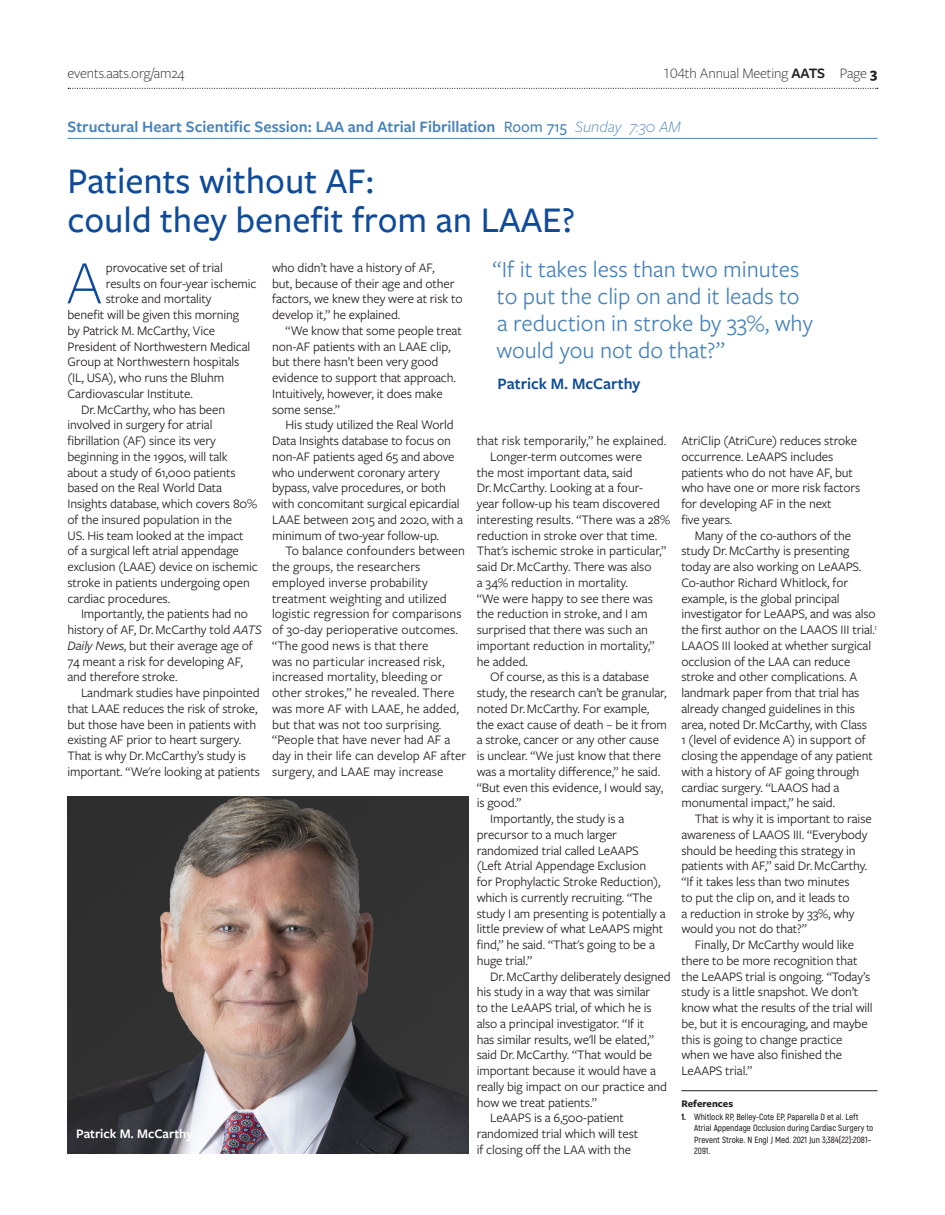
<style>
.page{position:relative;width:945px;height:1215px;background:#fff}
.page>*{position:absolute;margin:0;border:0;box-sizing:border-box;transform-origin:0 0}
.Drop_cap_5_light{font:300 63.9px "Freight Sans Pro";color:#0f4b99}
.Headline_3{font:500 37.5px/39px "Freight Sans Pro";color:#0f4b99}
.Quote_1{font:24px/27px "Freight Sans Pro";color:#4883b9}
.Bar_Information{font:600 16.5px "Freight Sans Pro";color:#4883b9}
.Quotee_1_copy{font:600 16.5px "Freight Sans Pro";color:#0f4b99}
.t1{font:300 15px "Freight Sans Pro";letter-spacing:-.01em;color:#231f20}
.Body_FREIGHT{font:13.5px/15.8px "Freight Sans Pro";letter-spacing:-.01em;color:#231f20}
.Drop_cap_5_light-2{font:13.5px "Freight Sans Pro";letter-spacing:-.01em;color:#231f20}
.t2{font:600 13.5px "Freight Sans Pro";color:#fff}
.References_title{font:700 10.5px "Freight Sans Pro";color:#231f20}
.References{font:600 9px/11.2px "Akrobat";color:#231f20}
.s1{font-weight:600}
.s2{font-weight:700}
.s3{font-weight:500}
.s4{font-weight:300;font-style:italic}
.s5{font-style:italic}
.s6{font-weight:900}
</style>
<div class="page">
<svg style="left:68px;top:88px;width:810px;height:1px"></svg>
<hr style="left:68px;top:138px;width:810px;height:1px;background:#4883b9">
<hr style="left:681px;top:1090px;width:197px;height:1px;background:#231f20">
<img style="left:68px;top:796px;width:400px;height:358px">
<p class="t1" style="left:68px;top:63px;width:119px">events.aats.org/am24</p>
<p class="t1" style="left:663px;top:63px;width:216px">104th Annual Meeting <span class="s1">AATS</span> Page <span class="s2">3</span></p>
<p class="Bar_Information" style="left:68px;top:115px;width:615px">Structural Heart Scientific Session: LAA and Atrial Fibrillation <span class="s3">Room 715</span> <span class="s4">Sunday 7:30 AM</span></p>
<p class="Headline_3" style="left:68px;top:159px;width:509px">Patients without AF:<br>could they benefit from an LAAE?</p>
<p class="Drop_cap_5_light" style="left:66px;top:240px;width:38px">A</p>
<p class="Drop_cap_5_light-2" style="left:106px;top:258px;width:118px">provocative set of trial</p>
<p class="Quote_1" style="left:492px;top:255px;width:322px">“If it takes less than two minutes to put the clip on and it leads to<br>a reduction in stroke by 33%, why would you not do that?”</p>
<p class="Quotee_1_copy" style="left:498px;top:373px;width:144px">Patrick M. McCarthy</p>
<p class="Body_FREIGHT" style="left:272px;top:259px;width:192px">who didn’t have a history of AF,<br>but, because of their age and other factors, we knew they were at risk to develop it,” he explained.</p>
<p class="Body_FREIGHT" style="left:272px;top:322px;width:191px;text-indent:14px">“We know that some people treat non-AF patients with an LAAE clip, but there hasn’t been very good evidence to support that approach.<br>Intuitively, however, it does make some sense.”</p>
<p class="Body_FREIGHT" style="left:272px;top:417px;width:192px;text-indent:14px">His study utilized the Real World Data Insights database to focus on non-AF patients aged 65 and above who underwent coronary artery bypass, valve procedures, or both with concomitant surgical epicardial LAAE between 2015 and 2020, with a minimum of two-year follow-up.</p>
<p class="Body_FREIGHT" style="left:272px;top:543px;width:196px;text-indent:14px">To balance confounders between the groups, the researchers employed inverse probability treatment weighting and utilized logistic regression for comparisons of 30-day perioperative outcomes. “The good news is that there<br>was no particular increased risk, increased mortality, bleeding or other strokes,” he revealed. There was more AF with LAAE, he added, but that was not too surprising. “People that have never had AF a day in their life can develop AF after surgery, and LAAE may increase</p>
<p class="Drop_cap_5_light-2" style="left:106px;top:274px;width:152px">results on four-year ischemic</p>
<p class="Drop_cap_5_light-2" style="left:106px;top:290px;width:107px">stroke and mortality</p>
<p class="Drop_cap_5_light-2" style="left:68px;top:306px;width:173px">benefit will be given this morning</p>
<p class="Drop_cap_5_light-2" style="left:68px;top:321px;width:149px">by Patrick M. McCarthy, Vice</p>
<p class="Drop_cap_5_light-2" style="left:68px;top:337px;width:184px">President of Northwestern Medical</p>
<p class="Drop_cap_5_light-2" style="left:68px;top:353px;width:173px">Group at Northwestern hospitals</p>
<p class="Drop_cap_5_light-2" style="left:68px;top:369px;width:158px">(IL, USA), who runs the Bluhm</p>
<p class="Drop_cap_5_light-2" style="left:68px;top:384px;width:127px">Cardiovascular Institute.</p>
<p class="Body_FREIGHT" style="left:68px;top:401px;width:192px;text-indent:14px">Dr. McCarthy, who has been involved in surgery for atrial fibrillation (AF) since its very beginning in the 1990s, will talk about a study of 61,000 patients based on the Real World Data<br>Insights database, which covers 80% of the insured population in the<br>US. His team looked at the impact of a surgical left atrial appendage exclusion (LAAE) device on ischemic stroke in patients undergoing open cardiac procedures.</p>
<p class="Body_FREIGHT" style="left:68px;top:606px;width:196px;text-indent:14px">Importantly, the patients had no history of AF, Dr. McCarthy told <span class="s5">AATS<br>Daily News</span>, but their average age of<br>74 meant a risk for developing AF, and therefore stroke.</p>
<p class="Body_FREIGHT" style="left:68px;top:684px;width:194px;text-indent:14px">Landmark studies have pinpointed that LAAE reduces the risk of stroke, but those have been in patients with existing AF prior to heart surgery.<br>That is why Dr. McCarthy’s study is important. “We're looking at patients</p>
<p class="Body_FREIGHT" style="left:681px;top:432px;width:181px">AtriClip (AtriCure) reduces stroke occurrence. LeAAPS includes patients who do not have AF, but who have one or more risk factors for developing AF in the next<br>five years.</p>
<p class="Body_FREIGHT" style="left:681px;top:527px;width:197px;text-indent:14px">Many of the co-authors of the study Dr. McCarthy is presenting today are also working on LeAAPS.<br>Co-author Richard Whitlock, for example, is the global principal investigator for LeAAPS, and was also the first author on the LAAOS III trial.<sup>1<br></sup>LAAOS III looked at whether surgical occlusion of the LAA can reduce stroke and other complications. A landmark paper from that trial has already changed guidelines in this area, noted Dr. McCarthy, with Class<br>1 (level of evidence A) in support of closing the appendage of any patient with a history of AF going through cardiac surgery. “LAAOS had a monumental impact,” he said.</p>
<p class="Body_FREIGHT" style="left:681px;top:810px;width:192px;text-indent:14px">That is why it is important to raise awareness of LAAOS III. “Everybody should be heeding this strategy in patients with AF,” said Dr. McCarthy. “If it takes less than two minutes<br>to put the clip on, and it leads to<br>a reduction in stroke by 33%, why would you not do that?”</p>
<p class="Body_FREIGHT" style="left:681px;top:936px;width:193px;text-indent:14px">Finally, Dr McCarthy would like there to be more recognition that the LeAAPS trial is ongoing. “Today’s study is a little snapshot. We don’t know what the results of the trial will be, but it is encouraging, and maybe this is going to change practice when we have also finished the<br>LeAAPS trial.”</p>
<p class="References_title" style="left:681px;top:1096px;width:53px">References</p>
<p class="References" style="left:694px;top:1111px;width:181px;text-indent:-13px"><span class="s6">1.</span> Whitlock RP, Belley-Cote EP, Paparella D et al. Left Atrial Appendage Occlusion during Cardiac Surgery to Prevent Stroke. N Engl J Med. 2021 Jun 3;384(22):2081– 2091.</p>
<p class="Body_FREIGHT" style="left:477px;top:432px;width:191px">that risk temporarily,” he explained.</p>
<p class="Body_FREIGHT" style="left:477px;top:448px;width:195px;text-indent:14px">Longer-term outcomes were<br>the most important data, said<br>Dr. McCarthy. Looking at a four-<br>year follow-up his team discovered interesting results. “There was a 28% reduction in stroke over that time.<br>That's ischemic stroke in particular,” said Dr. McCarthy. There was also<br>a 34% reduction in mortality.<br>“We were happy to see there was the reduction in stroke, and I am surprised that there was such an important reduction in mortality,” he added.</p>
<p class="Body_FREIGHT" style="left:477px;top:669px;width:192px;text-indent:14px">Of course, as this is a database study, the research can’t be granular, noted Dr. McCarthy. For example, the exact cause of death – be it from a stroke, cancer or any other cause is unclear. “We just know that there was a mortality difference,” he said. “But even this evidence, I would say, is good.”</p>
<p class="Body_FREIGHT" style="left:477px;top:810px;width:190px;text-indent:14px">Importantly, the study is a precursor to a much larger randomized trial called LeAAPS (Left Atrial Appendage Exclusion<br>for Prophylactic Stroke Reduction), which is currently recruiting. “The study I am presenting is potentially a little preview of what LeAAPS might find,” he said. “That's going to be a huge trial.”</p>
<p class="Body_FREIGHT" style="left:477px;top:968px;width:196px;text-indent:14px">Dr. McCarthy deliberately designed his study in a way that was similar<br>to the LeAAPS trial, of which he is also a principal investigator. “If it<br>has similar results, we'll be elated,” said Dr. McCarthy. “That would be important because it would have a really big impact on our practice and how we treat patients.”</p>
<p class="Body_FREIGHT" style="left:477px;top:1110px;width:163px;text-align:center">LeAAPS is a 6,500-patient randomized trial which will test if closing off the LAA with the</p>
<p class="t2" style="left:76px;top:1125px;width:118px">Patrick M. McCarthy</p>
</div>
